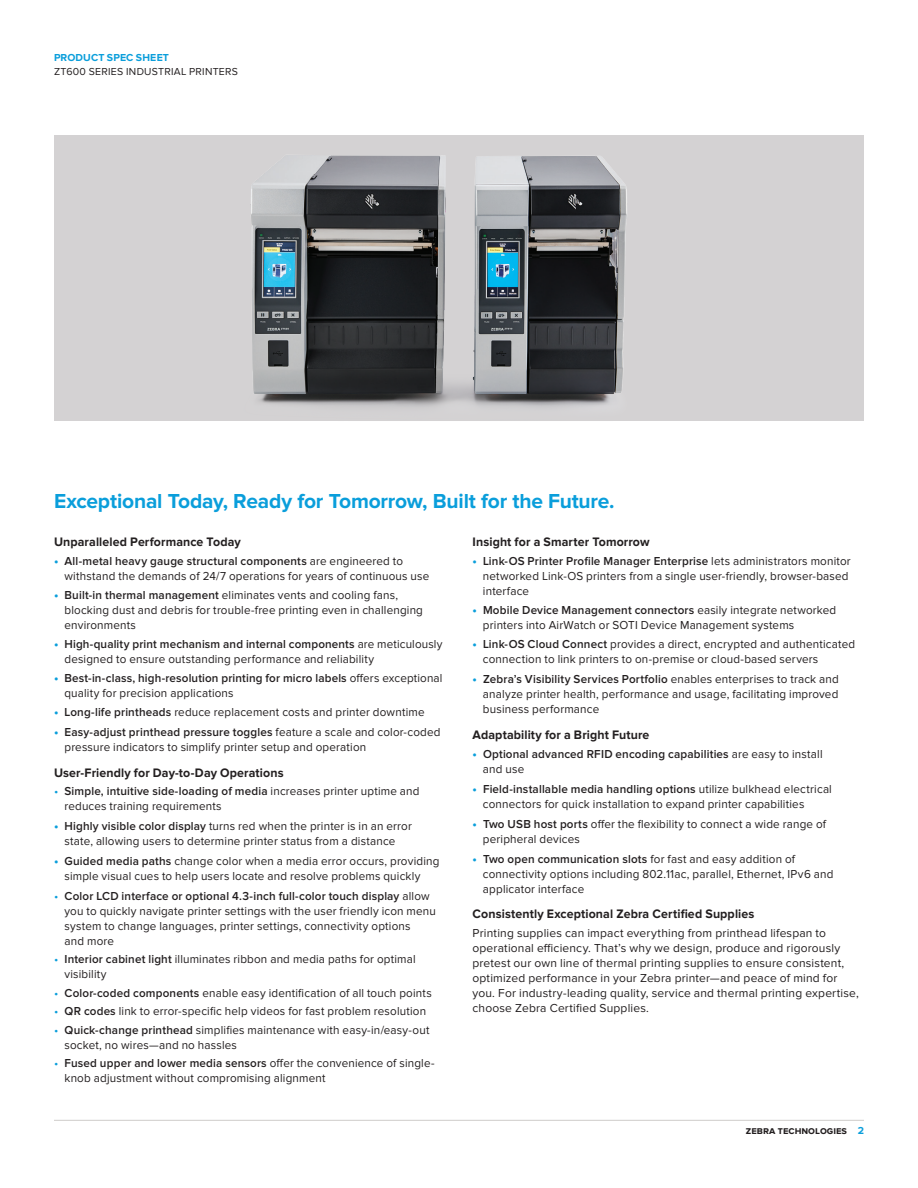
<style>
.page{position:relative;width:918px;height:1188px;background:#fff}
.page>*{position:absolute;margin:0;border:0;box-sizing:border-box;transform-origin:0 0}
.t1{font:700 21px "Proxima Nova";letter-spacing:-.01em;color:#0a9edb}
.t2{font:700 12.75px "Proxima Nova";letter-spacing:.01em;color:#231f20}
.t3{font:12px/15px "Proxima Nova";letter-spacing:.015em;color:#231f20}
.t4{font:600 12px/15px "Proxima Nova";letter-spacing:.015em;color:#231f20}
.t5{font:10.5px "Proxima Nova";letter-spacing:.025em;color:#231f20}
.t6{font:700 10.5px "Proxima Nova";color:#231f20}
.t7{font:700 10.5px "Proxima Nova";letter-spacing:.015em;color:#0a9edb}
.s1{font-weight:700;font-size:12.75px;color:#0a9edb}
.s2{font-weight:600}
.s3{font-weight:400}
.s4{color:#0a9edb}
</style>
<div class="page">
<div style="left:54px;top:135px;width:810px;height:286px;background:#d4d2d3"></div>
<img style="left:251px;top:155px;width:376px;height:252px">
<hr style="left:54px;top:1120px;width:810px;height:1px;background:#ceccca">
<p class="t7" style="left:54px;top:51px;width:117px">PRODUCT SPEC SHEET</p>
<p class="t5" style="left:54px;top:66px;width:185px">ZT600 SERIES INDUSTRIAL PRINTERS</p>
<h1 class="t1" style="left:54px;top:488px;width:562px">Exceptional Today, Ready for Tomorrow, Built for the Future.</h1>
<p class="t2" style="left:54px;top:534px;width:188px">Unparalleled Performance Today</p>
<p class="t3" style="left:64px;top:554px;width:366px;text-indent:-10px"><span class="s1">•</span> <span class="s2">All-metal heavy gauge structural components</span> are engineered to withstand the demands of 24/7 operations for years of continuous use</p>
<p class="t3" style="left:64px;top:588px;width:360px;text-indent:-10px"><span class="s1">•</span> <span class="s2">Built-in thermal management</span> eliminates vents and cooling fans, blocking dust and debris for trouble-free printing even in challenging environments</p>
<p class="t3" style="left:64px;top:637px;width:379px;text-indent:-10px"><span class="s1">•</span> <span class="s2">High-quality print mechanism and internal components</span> are meticulously designed to ensure outstanding performance and reliability</p>
<p class="t4" style="left:64px;top:671px;width:379px;text-indent:-10px"><span class="s1">•</span> Best-in-class, high-resolution printing for micro labels <span class="s3">offers exceptional quality for precision applications</span></p>
<p class="t3" style="left:54px;top:705px;width:372px"><span class="s1">•</span> <span class="s2">Long-life printheads</span> reduce replacement costs and printer downtime</p>
<p class="t3" style="left:64px;top:724px;width:378px;text-indent:-10px"><span class="s1">•</span> <span class="s2">Easy-adjust printhead pressure toggles</span> feature a scale and color-coded pressure indicators to simplify printer setup and operation</p>
<p class="t2" style="left:54px;top:765px;width:231px">User-Friendly for Day-to-Day Operations</p>
<p class="t3" style="left:64px;top:784px;width:357px;text-indent:-10px"><span class="s4">•</span> <span class="s2">Simple, intuitive side-loading of media</span> increases printer uptime and reduces training requirements</p>
<p class="t3" style="left:54px;top:819px;width:359px;text-align:center"><span class="s1">•</span> <span class="s2">Highly visible color display</span> turns red when the printer is in an error state, allowing users to determine printer status from a distance</p>
<p class="t3" style="left:64px;top:854px;width:376px;text-indent:-10px"><span class="s1">•</span> <span class="s2">Guided media paths</span> change color when a media error occurs, providing simple visual cues to help users locate and resolve problems quickly</p>
<p class="t3" style="left:64px;top:888px;width:373px;text-indent:-10px"><span class="s4">•</span> <span class="s2">Color LCD interface or optional 4.3-inch full-color touch display</span> allow you to quickly navigate printer settings with the user friendly icon menu system to change languages, printer settings, connectivity options<br>and more</p>
<p class="t3" style="left:64px;top:952px;width:353px;text-indent:-10px"><span class="s4">•</span> <span class="s2">Interior cabinet light</span> illuminates ribbon and media paths for optimal visibility</p>
<p class="t3" style="left:54px;top:985px;width:379px"><span class="s4">•</span> <span class="s2">Color-coded components</span> enable easy identification of all touch points</p>
<p class="t3" style="left:54px;top:1004px;width:374px"><span class="s4">•</span> <span class="s2">QR codes</span> link to error-specific help videos for fast problem resolution</p>
<p class="t3" style="left:64px;top:1022px;width:366px;text-indent:-10px"><span class="s4">•</span> <span class="s2">Quick-change printhead</span> simplifies maintenance with easy-in/easy-out socket, no wires—and no hassles</p>
<p class="t3" style="left:64px;top:1056px;width:372px;text-indent:-10px"><span class="s4">•</span> <span class="s2">Fused upper and lower media sensors</span> offer the convenience of single&shy;knob adjustment without compromising alignment</p>
<p class="t2" style="left:472px;top:534px;width:179px">Insight for a Smarter Tomorrow</p>
<p class="t3" style="left:483px;top:554px;width:369px;text-indent:-10px"><span class="s1">•</span> <span class="s2">Link-OS Printer Profile Manager Enterprise</span> lets administrators monitor networked Link-OS printers from a single user-friendly, browser-based interface</p>
<p class="t3" style="left:483px;top:603px;width:355px;text-indent:-10px"><span class="s1">•</span> <span class="s2">Mobile Device Management connectors</span> easily integrate networked printers into AirWatch or SOTI Device Management systems</p>
<p class="t3" style="left:483px;top:637px;width:374px;text-indent:-10px"><span class="s1">•</span> <span class="s2">Link-OS Cloud Connect</span> provides a direct, encrypted and authenticated connection to link printers to on-premise or cloud-based servers</p>
<p class="t3" style="left:483px;top:671px;width:357px;text-align:justify;text-indent:-10px"><span class="s1">•</span> <span class="s2">Zebra’s Visibility Services Portfolio</span> enables enterprises to track and analyze printer health, performance and usage, facilitating improved business performance</p>
<p class="t2" style="left:472px;top:727px;width:178px">Adaptability for a Bright Future</p>
<p class="t4" style="left:483px;top:747px;width:341px;text-indent:-10px"><span class="s1">•</span> Optional advanced RFID encoding capabilities <span class="s3">are easy to install and use</span></p>
<p class="t3" style="left:483px;top:782px;width:350px;text-indent:-10px"><span class="s1">•</span> <span class="s2">Field-installable media handling options</span> utilize bulkhead electrical connectors for quick installation to expand printer capabilities</p>
<p class="t3" style="left:483px;top:817px;width:345px;text-indent:-10px"><span class="s1">•</span> <span class="s2">Two USB host ports</span> offer the flexibility to connect a wide range of peripheral devices</p>
<p class="t3" style="left:483px;top:852px;width:352px;text-indent:-10px"><span class="s1">•</span> <span class="s2">Two open communication slots</span> for fast and easy addition of connectivity options including 802.11ac, parallel, Ethernet, IPv6 and applicator interface</p>
<p class="t2" style="left:472px;top:907px;width:283px">Consistently Exceptional Zebra Certified Supplies</p>
<p class="t3" style="left:472px;top:926px;width:388px">Printing supplies can impact everything from printhead lifespan to operational efficiency. That’s why we design, produce and rigorously pretest our own line of thermal printing supplies to ensure consistent, optimized performance in your Zebra printer—and peace of mind for you. For industry-leading quality, service and thermal printing expertise, choose Zebra Certified Supplies.</p>
<p class="t6" style="left:746px;top:1124px;width:120px">zebra technologies <span class="s4">2</span></p>
</div>
